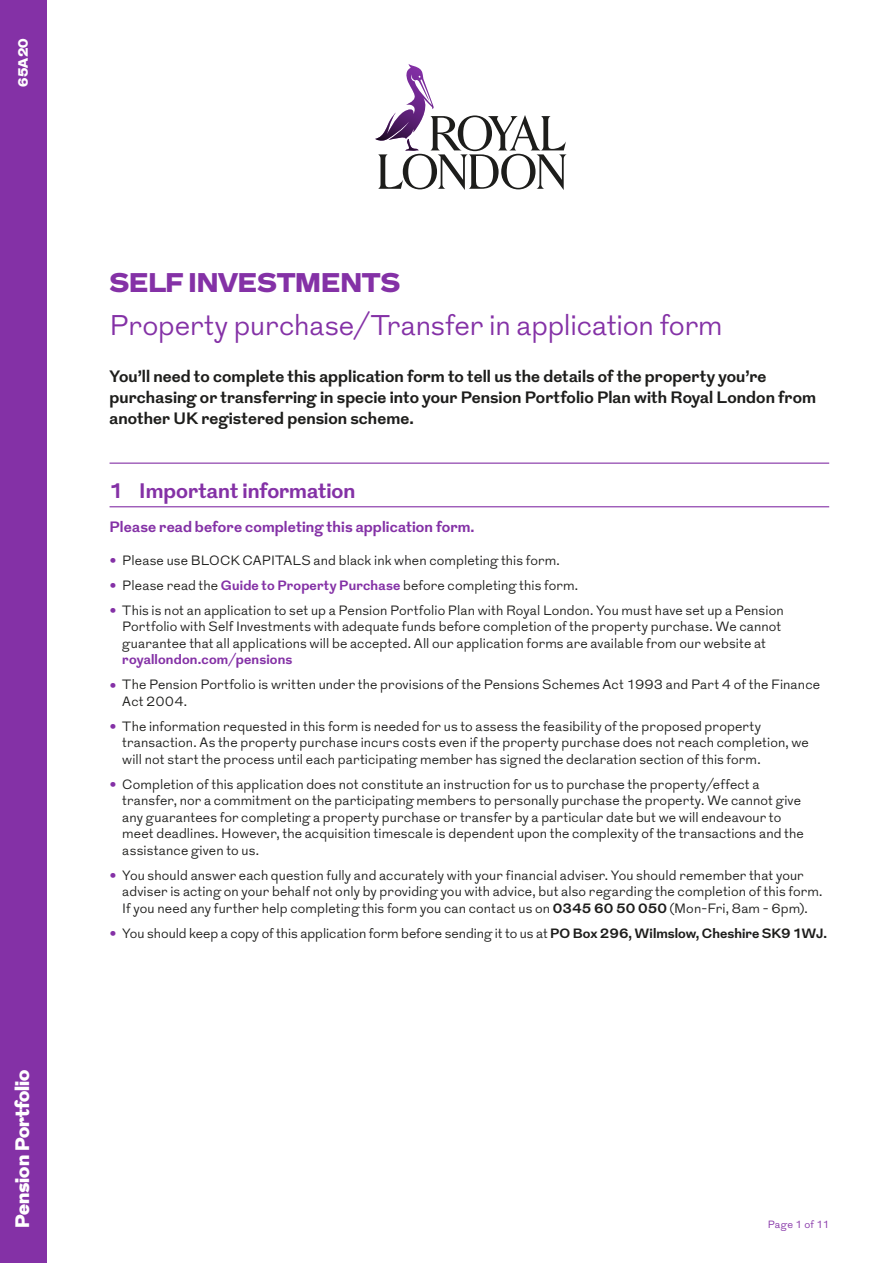
<style>
.page{position:relative;width:893px;height:1263px;background:#fff}
.page>*{position:absolute;margin:0;border:0;box-sizing:border-box;transform-origin:0 0}
.t1{font:300 28.5px "Grot";letter-spacing:-.005em;color:#8431a6}
.t2{font:900 27px "Grot";color:#8431a6}
.t3{font:700 21px "Grot";color:#8431a6}
.t4{font:900 19.5px "Grot";color:#fff}
.t5{font:700 16.5px/21px "Grot";letter-spacing:.005em;color:#1d1d1b}
.t6{font:700 15px "Grot";letter-spacing:.01em;color:#8431a6}
.t7{font:300 13.5px/16.5px "Grot";letter-spacing:.01em;color:#1d1d1b}
.t8{font:700 13.5px "Grot";letter-spacing:.01em;color:#8431a6}
.t9{font:900 13.5px "Grot";color:#fff}
.t10{font:300 10.5px "Grot";letter-spacing:.01em;color:#8431a6}
.s1{font-family:"Adobe Caslon Pro";font-weight:400;font-size:21px;color:#8431a6}
.s2{font-weight:700;color:#8431a6}
.s3{font-weight:700}
</style>
<div class="page">
<div style="left:0;top:0;width:47px;height:1263px;background:#8431a6"></div>
<hr style="left:110px;top:463px;width:719px;height:1px;background:#8431a6">
<hr style="left:110px;top:506px;width:719px;height:1px;background:#8431a6">
<svg style="left:375px;top:64px;width:192px;height:126px"></svg>
<p class="t9" style="left:14px;top:87px;width:50px;rotate:-90deg">65A20</p>
<h3 class="t4" style="left:9px;top:1228px;width:160px;rotate:-90deg">Pension Portfolio</h3>
<h2 class="t2" style="left:110px;top:264px;width:292px">SELF INVESTMENTS</h2>
<h1 class="t1" style="left:110px;top:307px;width:614px">Property purchase/Transfer in application form</h1>
<p class="t5" style="left:110px;top:367px;width:708px">You’ll need to complete this application form to tell us the details of the property you’re purchasing or transferring in specie into your Pension Portfolio Plan with Royal London from another UK registered pension scheme.</p>
<h3 class="t3" style="left:110px;top:476px;width:247px">1 Important information</h3>
<p class="t6" style="left:110px;top:517px;width:367px">Please read before completing this application form.</p>
<p class="t7" style="left:110px;top:552px;width:452px"><span class="s1">•</span> Please use BLOCK CAPITALS and black ink when completing this form.</p>
<p class="t7" style="left:110px;top:577px;width:470px"><span class="s1">•</span> Please read the <span class="s2">Guide to Property Purchase</span> before completing this form.</p>
<p class="t7" style="left:122px;top:602px;width:663px;text-indent:-13px"><span class="s1">•</span> This is not an application to set up a Pension Portfolio Plan with Royal London. You must have set up a Pension<br>Portfolio with Self Investments with adequate funds before completion of the property purchase. We cannot guarantee that all applications will be accepted. All our application forms are available from our website at</p>
<p class="t8" style="left:122px;top:650px;width:172px">royallondon.com/pensions</p>
<p class="t7" style="left:122px;top:677px;width:699px;text-indent:-13px"><span class="s1">•</span> The Pension Portfolio is written under the provisions of the Pensions Schemes Act 1993 and Part 4 of the Finance<br>Act 2004.</p>
<p class="t7" style="left:122px;top:718px;width:688px;text-indent:-13px"><span class="s1">•</span> The information requested in this form is needed for us to assess the feasibility of the proposed property transaction. As the property purchase incurs costs even if the property purchase does not reach completion, we will not start the process until each participating member has signed the declaration section of this form.</p>
<p class="t7" style="left:122px;top:776px;width:683px;text-indent:-13px"><span class="s1">•</span> Completion of this application does not constitute an instruction for us to purchase the property/effect a transfer, nor a commitment on the participating members to personally purchase the property. We cannot give any guarantees for completing a property purchase or transfer by a particular date but we will endeavour to meet deadlines. However, the acquisition timescale is dependent upon the complexity of the transactions and the assistance given to us.</p>
<p class="t7" style="left:122px;top:867px;width:702px;text-indent:-13px"><span class="s1">•</span> You should answer each question fully and accurately with your financial adviser. You should remember that your adviser is acting on your behalf not only by providing you with advice, but also regarding the completion of this form.<br>If you need any further help completing this form you can contact us on <span class="s3">0345 60 50 050</span> (Mon-Fri, 8am - 6pm).</p>
<p class="t7" style="left:110px;top:925px;width:719px"><span class="s1">•</span> You should keep a copy of this application form before sending it to us at <span class="s3">PO Box 296, Wilmslow, Cheshire SK9 1WJ.</span></p>
<p class="t10" style="left:768px;top:1218px;width:63px">Page 1 of 11</p>
</div>
